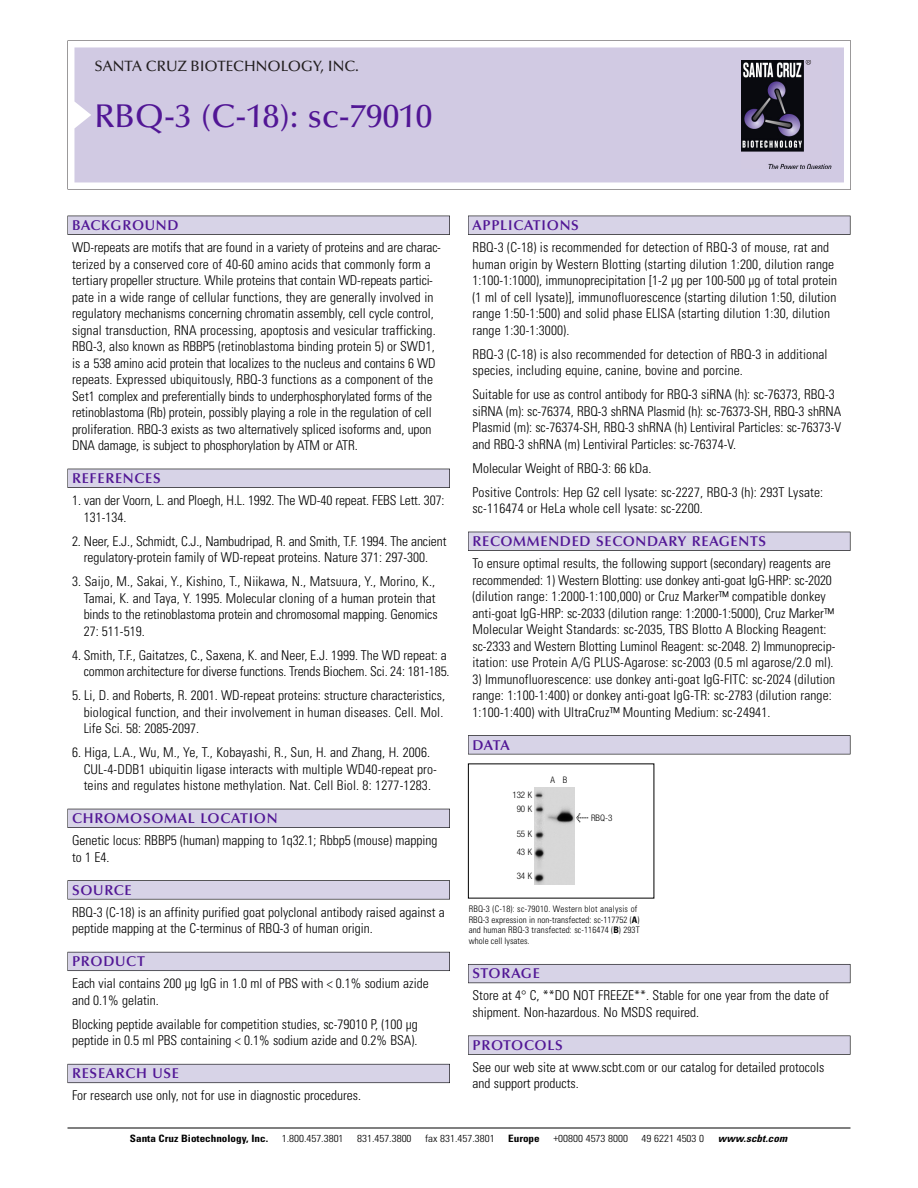
<style>
.page{position:relative;width:918px;height:1188px;background:#fff}
.page>*{position:absolute;margin:0;border:0;box-sizing:border-box;transform-origin:0 0}
.t1{font:500 33px "Optima";color:#511695}
.t2{font:500 15px "Optima";color:#231f20}
.t3{font:600 14.25px "Optima";letter-spacing:.05em;color:#511695}
.t4{font:300 condensed 13.5px/16.5px "Univers";color:#000}
.t5{font:300 condensed 10.2px "Univers";color:#000;scale:1.1 1}
.t6{font:700 condensed 10.2px "Univers";color:#000;scale:1.1 1}
.t7{font:italic 700 condensed 10.2px "Univers";letter-spacing:.005em;color:#000;scale:1.1 1}
.t8{font:300 condensed 9px/10.5px "Univers";letter-spacing:.015em;color:#000}
.t9{font:300 condensed 9px/13.5px "Helvetica Neue";color:#000;text-align:center}
.s1{font-family:"Meta Plus";font-weight:400;font-stretch:normal;font-size:10.5px}
.s2{font-weight:700}
</style>
<div class="page">
<svg style="left:68px;top:40px;width:783px;height:149px"></svg>
<div style="left:74px;top:47px;width:770px;height:135px;background:#d1cae3"></div>
<img style="left:741px;top:60px;width:90px;height:108px">
<div style="left:68px;top:216px;width:382px;height:19px;background:#525155"></div>
<div style="left:68px;top:216px;width:381px;height:18px;background:#d7d3e7"></div>
<div style="left:68px;top:469px;width:382px;height:19px;background:#515055"></div>
<div style="left:68px;top:469px;width:381px;height:18px;background:#d7d3e7"></div>
<div style="left:68px;top:809px;width:382px;height:19px;background:#525158"></div>
<div style="left:68px;top:809px;width:381px;height:18px;background:#d7d3e7"></div>
<div style="left:68px;top:880px;width:382px;height:19px;background:#575759"></div>
<div style="left:68px;top:881px;width:381px;height:18px;background:#d7d3e7"></div>
<div style="left:68px;top:952px;width:382px;height:19px;background:#5b5a62"></div>
<div style="left:68px;top:952px;width:381px;height:18px;background:#d7d3e7"></div>
<div style="left:68px;top:1064px;width:382px;height:19px;background:#66646e"></div>
<div style="left:68px;top:1064px;width:381px;height:18px;background:#d7d3e7"></div>
<div style="left:468px;top:216px;width:382px;height:19px;background:#525155"></div>
<div style="left:468px;top:216px;width:382px;height:18px;background:#d7d3e7"></div>
<div style="left:468px;top:532px;width:382px;height:19px;background:#515055"></div>
<div style="left:468px;top:532px;width:382px;height:18px;background:#d7d3e7"></div>
<div style="left:468px;top:735px;width:382px;height:19px;background:#545357"></div>
<div style="left:468px;top:736px;width:382px;height:18px;background:#d7d3e7"></div>
<div style="left:468px;top:964px;width:382px;height:19px;background:#5b5961"></div>
<div style="left:468px;top:965px;width:382px;height:18px;background:#d7d3e7"></div>
<div style="left:468px;top:1036px;width:382px;height:19px;background:#575759"></div>
<div style="left:468px;top:1036px;width:382px;height:18px;background:#d7d3e7"></div>
<hr style="left:68px;top:1128px;width:782px;height:1px;background:#000">
<img style="left:534px;top:788px;width:40px;height:97px">
<p class="t2" style="left:94px;top:61px;width:266px">SANTA CRUZ BIOTECHNOLOGY, INC.</p>
<h1 class="t1" style="left:94px;top:103px;width:339px">RBQ-3 (C-18): sc-79010</h1>
<p class="t3" style="left:72px;top:219px;width:108px">BACKGROUND</p>
<p class="t4" style="left:72px;top:240px;width:370px">WD-repeats are motifs that are found in a variety of proteins and are charac&shy;terized by a conserved core of 40-60 amino acids that commonly form a tertiary propeller structure. While proteins that contain WD-repeats partici&shy;pate in a wide range of cellular functions, they are generally involved in regulatory mechanisms concerning chromatin assembly, cell cycle control, signal transduction, RNA processing, apoptosis and vesicular trafficking.<br>RBQ-3, also known as RBBP5 (retinoblastoma binding protein 5) or SWD1, is a 538 amino acid protein that localizes to the nucleus and contains 6 WD repeats. Expressed ubiquitously, RBQ-3 functions as a component of the Set1 complex and preferentially binds to underphosphorylated forms of the retinoblastoma (Rb) protein, possibly playing a role in the regulation of cell proliferation. RBQ-3 exists as two alternatively spliced isoforms and, upon DNA damage, is subject to phosphorylation by ATM or ATR.</p>
<p class="t3" style="left:72px;top:473px;width:90px">REFERENCES</p>
<p class="t4" style="left:84px;top:493px;width:362px;text-indent:-12px">1. van der Voorn, L. and Ploegh, H.L. 1992. The WD-40 repeat. FEBS Lett. 307:<br>131-134.</p>
<p class="t4" style="left:72px;top:534px;width:376px;text-align:center">2. Neer, E.J., Schmidt, C.J., Nambudripad, R. and Smith, T.F. 1994. The ancient regulatory-protein family of WD-repeat proteins. Nature 371: 297-300.</p>
<p class="t4" style="left:84px;top:574px;width:355px;text-indent:-12px">3. Saijo, M., Sakai, Y., Kishino, T., Niikawa, N., Matsuura, Y., Morino, K., Tamai, K. and Taya, Y. 1995. Molecular cloning of a human protein that binds to the retinoblastoma protein and chromosomal mapping. Genomics 27: 511-519.</p>
<p class="t4" style="left:72px;top:648px;width:379px;text-align:right">4. Smith, T.F., Gaitatzes, C., Saxena, K. and Neer, E.J. 1999. The WD repeat: a common architecture for diverse functions. Trends Biochem. Sci. 24: 181-185.</p>
<p class="t4" style="left:84px;top:688px;width:363px;text-indent:-12px">5. Li, D. and Roberts, R. 2001. WD-repeat proteins: structure characteristics, biological function, and their involvement in human diseases. Cell. Mol.<br>Life Sci. 58: 2085-2097.</p>
<p class="t4" style="left:84px;top:745px;width:355px;text-indent:-12px">6. Higa, L.A., Wu, M., Ye, T., Kobayashi, R., Sun, H. and Zhang, H. 2006.<br>CUL-4-DDB1 ubiquitin ligase interacts with multiple WD40-repeat pro&shy;teins and regulates histone methylation. Nat. Cell Biol. 8: 1277-1283.</p>
<p class="t3" style="left:72px;top:813px;width:207px">CHROMOSOMAL LOCATION</p>
<p class="t4" style="left:72px;top:833px;width:367px">Genetic locus: RBBP5 (human) mapping to 1q32.1; Rbbp5 (mouse) mapping to 1 E4.</p>
<p class="t3" style="left:72px;top:884px;width:61px">SOURCE</p>
<p class="t4" style="left:72px;top:905px;width:374px">RBQ-3 (C-18) is an affinity purified goat polyclonal antibody raised against a peptide mapping at the C-terminus of RBQ-3 of human origin.</p>
<p class="t3" style="left:72px;top:956px;width:74px">PRODUCT</p>
<p class="t4" style="left:72px;top:976px;width:358px">Each vial contains 200 µg IgG in 1.0 ml of PBS with &lt; 0.1% sodium azide and 0.1% gelatin.</p>
<p class="t4" style="left:72px;top:1017px;width:347px">Blocking peptide available for competition studies, sc-79010 P, (100 µg peptide in 0.5 ml PBS containing &lt; 0.1% sodium azide and 0.2% BSA).</p>
<p class="t3" style="left:72px;top:1068px;width:109px">RESEARCH USE</p>
<p class="t4" style="left:72px;top:1088px;width:290px">For research use only, not for use in diagnostic procedures.</p>
<p class="t3" style="left:473px;top:219px;width:108px">APPLICATIONS</p>
<p class="t4" style="left:473px;top:240px;width:366px">RBQ-3 (C-18) is recommended for detection of RBQ-3 of mouse, rat and human origin by Western Blotting (starting dilution 1:200, dilution range 1:100-1:1000), immunoprecipitation [1-2 µg per 100-500 µg of total protein (1 ml of cell lysate)], immunofluorescence (starting dilution 1:50, dilution range 1:50-1:500) and solid phase ELISA (starting dilution 1:30, dilution range 1:30-1:3000).</p>
<p class="t4" style="left:473px;top:347px;width:357px">RBQ-3 (C-18) is also recommended for detection of RBQ-3 in additional species, including equine, canine, bovine and porcine.</p>
<p class="t4" style="left:473px;top:387px;width:370px">Suitable for use as control antibody for RBQ-3 siRNA (h): sc-76373, RBQ-3 siRNA (m): sc-76374, RBQ-3 shRNA Plasmid (h): sc-76373-SH, RBQ-3 shRNA Plasmid (m): sc-76374-SH, RBQ-3 shRNA (h) Lentiviral Particles: sc-76373-V and RBQ-3 shRNA (m) Lentiviral Particles: sc-76374-V.</p>
<p class="t4" style="left:473px;top:457px;width:352px;line-height:24px">Molecular Weight of RBQ-3: 66 kDa.<br>Positive Controls: Hep G2 cell lysate: sc-2227, RBQ-3 (h): 293T Lysate:</p>
<p class="t4" style="left:473px;top:501px;width:232px">sc-116474 or HeLa whole cell lysate: sc-2200.</p>
<p class="t3" style="left:473px;top:536px;width:295px">RECOMMENDED SECONDARY REAGENTS</p>
<p class="t4" style="left:473px;top:556px;width:364px">To ensure optimal results, the following support (secondary) reagents are recommended: 1) Western Blotting: use donkey anti-goat IgG-HRP: sc-2020 (dilution range: 1:2000-1:100,000) or Cruz Marker™ compatible donkey anti-goat IgG-HRP: sc-2033 (dilution range: 1:2000-1:5000), Cruz Marker™ Molecular Weight Standards: sc-2035, TBS Blotto A Blocking Reagent: sc-2333 and Western Blotting Luminol Reagent: sc-2048. 2) Immunoprecip&shy;itation: use Protein A/G PLUS-Agarose: sc-2003 (0.5 ml agarose/2.0 ml).</p>
<p class="t4" style="left:473px;top:672px;width:364px">3) Immunofluorescence: use donkey anti-goat IgG-FITC: sc-2024 (dilution range: 1:100-1:400) or donkey anti-goat IgG-TR: sc-2783 (dilution range:<br>1:100-1:400) with UltraCruz™ Mounting Medium: sc-24941.</p>
<p class="t3" style="left:473px;top:739px;width:39px">DATA</p>
<p class="t9" style="left:512px;top:789px;width:21px">132 K<br>90 K</p>
<p class="t9" style="left:517px;top:826px;width:17px;line-height:18.1px;text-align:left">55 K<br>43 K</p>
<p class="t9" style="left:517px;top:870px;width:17px">34 K</p>
<p class="t9" style="left:550px;top:774px;width:18px">A B</p>
<p class="t9" style="left:576px;top:812px;width:38px"><span class="s1">&lt;</span> RBQ-3</p>
<p class="t8" style="left:469px;top:905px;width:173px">RBQ-3 (C-18): sc-79010. Western blot analysis of RBQ-3 expression in non-transfected: sc-117752 (<span class="s2">A</span>) and human RBQ-3 transfected: sc-116474 (<span class="s2">B</span>) 293T whole cell lysates.</p>
<p class="t3" style="left:473px;top:968px;width:69px">STORAGE</p>
<p class="t4" style="left:473px;top:989px;width:358px">Store at 4° C, **DO NOT FREEZE**. Stable for one year from the date of shipment. Non-hazardous. No MSDS required.</p>
<p class="t3" style="left:473px;top:1039px;width:92px">PROTOCOLS</p>
<p class="t4" style="left:473px;top:1060px;width:353px">See our web site at www.scbt.com or our catalog for detailed protocols and support products.</p>
<p class="t6" style="left:130px;top:1135px;width:127px">Santa Cruz Biotechnology, Inc.</p>
<p class="t5" style="left:282px;top:1135px;width:58px">1.800.457.3801</p>
<p class="t5" style="left:357px;top:1135px;width:51px">831.457.3800</p>
<p class="t5" style="left:425px;top:1135px;width:65px">fax 831.457.3801</p>
<p class="t6" style="left:508px;top:1135px;width:30px">Europe</p>
<p class="t5" style="left:553px;top:1135px;width:69px">+00800 4573 8000</p>
<p class="t5" style="left:642px;top:1135px;width:58px">49 6221 4503 0</p>
<p class="t7" style="left:718px;top:1135px;width:64px">www.scbt.com</p>
</div>
